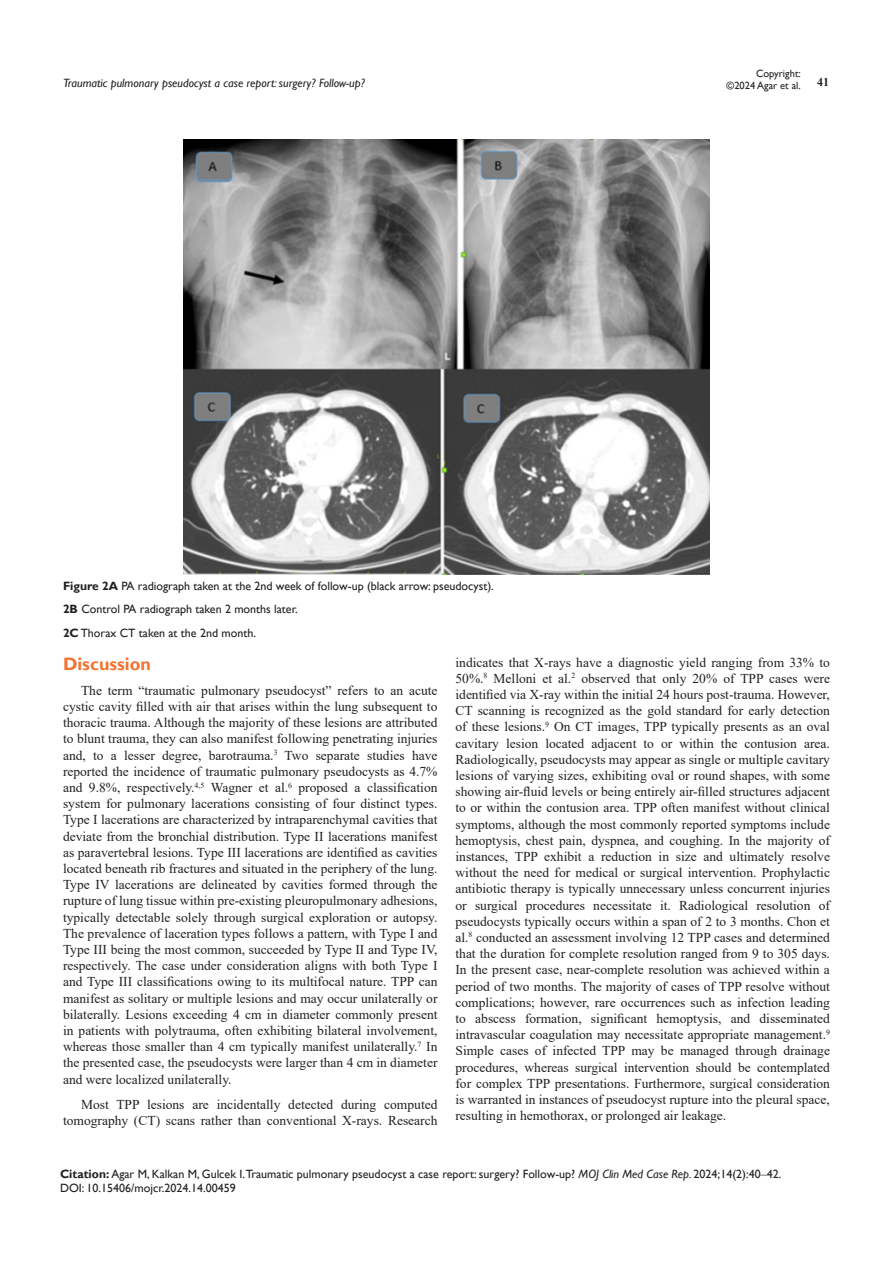
<style>
.page{position:relative;width:893px;height:1263px;background:#fff}
.page>*{position:absolute;margin:0;border:0;box-sizing:border-box;transform-origin:0 0}
.No_Spacing{font:700 18px "Gill Sans";color:#f37331}
.No_Spacing-2{font:13.5px/16.2px "Times New Roman";color:#231f20;text-align:justify}
.Citation{font:12px "Gill Sans";color:#231f20}
.No_Spacing-3{font:12px "Gill Sans";color:#231f20}
.t1{font:italic 12px "Gill Sans";color:#231f20}
.t2{font:700 12px "Times New Roman";color:#231f20}
.t3{font:10.5px/12.6px "Gill Sans";color:#231f20;text-align:right}
.s1{font-weight:700}
.s2{font-style:italic}
.s3{font-family:"Times New Roman"}
</style>
<div class="page">
<img style="left:184px;top:140px;width:526px;height:434px">
<p class="t3" style="left:727px;top:67px;width:76px">Copyright: ©2024 Agar et al.</p>
<p class="t1" style="left:63px;top:76px;width:304px">Traumatic pulmonary pseudocyst a case report: surgery? Follow-up?</p>
<p class="t2" style="left:817px;top:73px;width:13px">41</p>
<p class="No_Spacing-3" style="left:63px;top:579px;width:432px"><span class="s1">Figure 2A</span> PA radiograph taken at the 2nd week of follow-up (black arrow: pseudocyst).</p>
<p class="No_Spacing-3" style="left:63px;top:602px;width:236px"><span class="s1">2B</span> Control PA radiograph taken 2 months later.</p>
<p class="No_Spacing-3" style="left:63px;top:625px;width:194px"><span class="s1">2C</span> Thorax CT taken at the 2nd month.</p>
<p class="No_Spacing" style="left:63px;top:653px;width:89px">Discussion</p>
<p class="No_Spacing-2" style="left:63px;top:682px;width:376px;text-indent:18px">The term “traumatic pulmonary pseudocyst” refers to an acute cystic cavity filled with air that arises within the lung subsequent to thoracic trauma. Although the majority of these lesions are attributed to blunt trauma, they can also manifest following penetrating injuries and, to a lesser degree, barotrauma.<sup>3</sup> Two separate studies have reported the incidence of traumatic pulmonary pseudocysts as 4.7% and 9.8%, respectively.<sup>4,5</sup> Wagner et al.<sup>6</sup> proposed a classification system for pulmonary lacerations consisting of four distinct types.<br>Type I lacerations are characterized by intraparenchymal cavities that deviate from the bronchial distribution. Type II lacerations manifest as paravertebral lesions. Type III lacerations are identified as cavities located beneath rib fractures and situated in the periphery of the lung.<br>Type IV lacerations are delineated by cavities formed through the rupture of lung tissue within pre-existing pleuropulmonary adhesions, typically detectable solely through surgical exploration or autopsy.<br>The prevalence of laceration types follows a pattern, with Type I and Type III being the most common, succeeded by Type II and Type IV, respectively. The case under consideration aligns with both Type I and Type III classifications owing to its multifocal nature. TPP can manifest as solitary or multiple lesions and may occur unilaterally or bilaterally. Lesions exceeding 4 cm in diameter commonly present in patients with polytrauma, often exhibiting bilateral involvement, whereas those smaller than 4 cm typically manifest unilaterally.<sup>7</sup> In the presented case, the pseudocysts were larger than 4 cm in diameter and were localized unilaterally.</p>
<p class="No_Spacing-2" style="left:63px;top:1096px;width:376px;text-align:right">Most TPP lesions are incidentally detected during computed tomography (CT) scans rather than conventional X-rays. Research</p>
<p class="No_Spacing-2" style="left:455px;top:653px;width:376px">indicates that X-rays have a diagnostic yield ranging from 33% to 50%.<sup>8</sup> Melloni et al.<sup>2</sup> observed that only 20% of TPP cases were identified via X-ray within the initial 24 hours post-trauma. However, CT scanning is recognized as the gold standard for early detection of these lesions.<sup>9</sup> On CT images, TPP typically presents as an oval cavitary lesion located adjacent to or within the contusion area.<br>Radiologically, pseudocysts may appear as single or multiple cavitary lesions of varying sizes, exhibiting oval or round shapes, with some showing air-fluid levels or being entirely air-filled structures adjacent to or within the contusion area. TPP often manifest without clinical symptoms, although the most commonly reported symptoms include hemoptysis, chest pain, dyspnea, and coughing. In the majority of instances, TPP exhibit a reduction in size and ultimately resolve without the need for medical or surgical intervention. Prophylactic antibiotic therapy is typically unnecessary unless concurrent injuries or surgical procedures necessitate it. Radiological resolution of pseudocysts typically occurs within a span of 2 to 3 months. Chon et al.<sup>8</sup> conducted an assessment involving 12 TPP cases and determined that the duration for complete resolution ranged from 9 to 305 days.<br>In the present case, near-complete resolution was achieved within a period of two months. The majority of cases of TPP resolve without complications; however, rare occurrences such as infection leading to abscess formation, significant hemoptysis, and disseminated intravascular coagulation may necessitate appropriate management.<sup>9<br></sup>Simple cases of infected TPP may be managed through drainage procedures, whereas surgical intervention should be contemplated for complex TPP presentations. Furthermore, surgical consideration is warranted in instances of pseudocyst rupture into the pleural space, resulting in hemothorax, or prolonged air leakage.</p>
<p class="Citation" style="left:60px;top:1167px;width:723px"><span class="s1">Citation:</span> Agar M, Kalkan M, Gulcek I.Traumatic pulmonary pseudocyst a case report: surgery? Follow-up? <span class="s2">MOJ Clin Med Case Rep.</span> 2024;14(2):40<span class="s3">‒</span>42.</p>
<p class="Citation" style="left:60px;top:1181px;width:177px">DOI: 10.15406/mojcr.2024.14.00459</p>
</div>
